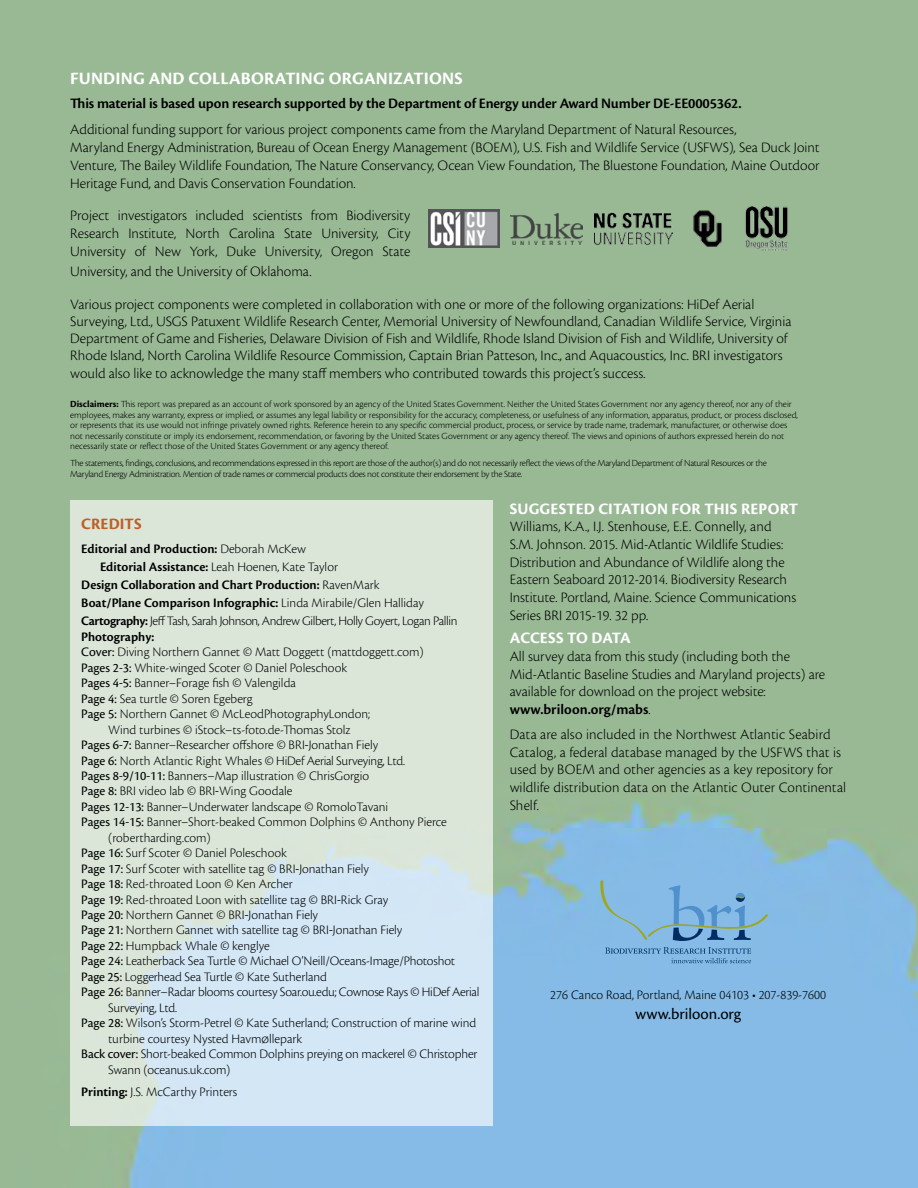
<style>
.page{position:relative;width:918px;height:1188px;background:#fff}
.page>*{position:absolute;margin:0;border:0;box-sizing:border-box;transform-origin:0 0}
.t1{font:700 18px "Cronos Pro";letter-spacing:.015em;color:#fff}
.t2{font:700 16.5px "Cronos Pro";letter-spacing:.005em;color:#fff}
.t3{font:16.5px "Cronos Pro";color:#000}
.t4{font:700 16.5px "Cronos Pro";letter-spacing:.005em;color:#be5f28}
.t5{font:300 15px/18px "Cronos Pro";color:#000}
.t6{font:600 15px "Cronos Pro";letter-spacing:-.01em;color:#000}
.t7{font:300 13.5px/15.5px "Cronos Pro";letter-spacing:-.005em;color:#000;text-align:center}
.t8{font:600 13.5px "Cronos Pro";color:#000}
.t9{font:300 13.5px/16.2px "Cronos Pro";letter-spacing:-.03em;color:#000}
.t10{font:300 9.75px/10.5px "Cronos Pro";letter-spacing:-.01em;color:#000}
.t11{font:300 9.75px/10.5px "Cronos Pro";letter-spacing:-.03em;color:#000}
.s1{font-weight:700}
.s2{font-weight:300}
.s3{font-weight:600}
.s4{font-weight:400}
.s5{font-family:"Myriad Pro";font-weight:400;font-stretch:condensed}
</style>
<div class="page">
<img style="left:0;top:0;width:918px;height:1188px">
<svg style="left:70px;top:500px;width:422px;height:625px;background:#d8e6e1"></svg>
<img style="left:429px;top:210px;width:71px;height:38px">
<img style="left:510px;top:213px;width:72px;height:31px">
<img style="left:595px;top:211px;width:78px;height:35px">
<img style="left:691px;top:209px;width:33px;height:39px">
<img style="left:743px;top:207px;width:47px;height:43px">
<svg style="left:600px;top:880px;width:168px;height:83px;background:#7cb1d8"></svg>
<h4 class="t1" style="left:70px;top:68px;width:394px">FUNDING AND COLLABORATING ORGANIZATIONS</h4>
<h5 class="t6" style="left:70px;top:95px;width:673px">Tis material is based upon research supported by the Department of Energy under Award Number DE-EE0005362.</h5>
<p class="t5" style="left:70px;top:120px;width:751px">Additional funding support for various project components came from the Maryland Department of Natural Resources,<br>Maryland Energy Administration, Bureau of Ocean Energy Management (BOEM), U.S. Fish and Wildlife Service (USFWS), Sea Duck Joint Venture, Te Bailey Wildlife Foundation, Te Nature Conservancy, Ocean View Foundation, Te Bluestone Foundation, Maine Outdoor Heritage Fund, and Davis Conservation Foundation.</p>
<p class="t5" style="left:70px;top:206px;width:342px;text-align:justify">Project investigators included scientists from Biodiversity Research Institute, North Carolina State University, City University of New York, Duke University, Oregon State</p>
<p class="t5" style="left:70px;top:262px;width:243px">University, and the University of Oklahoma.</p>
<p class="t5" style="left:70px;top:295px;width:723px;line-height:17.2px">Various project components were completed in collaboration with one or more of the following organizations: HiDef Aerial Surveying, Ltd., USGS Patuxent Wildlife Research Center, Memorial University of Newfoundland, Canadian Wildlife Service, Virginia Department of Game and Fisheries, Delaware Division of Fish and Wildlife, Rhode Island Division of Fish and Wildlife, University of Rhode Island, North Carolina Wildlife Resource Commission, Captain Brian Patteson, Inc., and Aquacoustics, Inc. BRI investigators would also like to acknowledge the many staf members who contributed towards this project’s success.</p>
<p class="t10" style="left:70px;top:399px;width:729px"><span class="s1">DISCLAIMERS:</span> Tis report was prepared as an account of work sponsored by an agency of the United States Government. Neither the United States Government nor any agency thereof, nor any of their employees, makes any warranty, express or implied, or assumes any legal liability or responsibility for the accuracy, completeness, or usefulness of any information, apparatus, product, or process disclosed, or represents that its use would not infringe privately owned rights. Reference herein to any specifc commercial product, process, or service by trade name, trademark, manufacturer, or otherwise does not necessarily constitute or imply its endorsement, recommendation, or favoring by the United States Government or any agency thereof. Te views and opinions of authors expressed herein do not necessarily state or refect those of the United States Government or any agency thereof.</p>
<p class="t11" style="left:70px;top:458px;width:698px">Te statements, fndings, conclusions, and recommendations expressed in this report are those of the author(s) and do not necessarily refect the views of the Maryland Department of Natural Resources or the<br>Maryland Energy Administration. Mention of trade names or commercial products does not constitute their endorsement by the State.</p>
<h4 class="t2" style="left:510px;top:499px;width:290px">SUGGESTED CITATION FOR THIS REPORT</h4>
<p class="t4" style="left:81px;top:515px;width:62px">CREDITS</p>
<p class="t5" style="left:510px;top:518px;width:263px">Williams, K.A., I.J. Stenhouse, E.E. Connelly, and</p>
<p class="t5" style="left:510px;top:535px;width:275px">S.M. Johnson. 2015. Mid-Atlantic Wildlife Studies:</p>
<p class="t8" style="left:81px;top:541px;width:226px">Editorial and Production: <span class="s2">Deborah McKew</span></p>
<p class="t5" style="left:510px;top:553px;width:277px">Distribution and Abundance of Wildlife along the</p>
<p class="t7" style="left:100px;top:559px;width:240px"><span class="s3">Editorial Assistance:</span> Leah Hoenen, Kate Taylor</p>
<p class="t8" style="left:81px;top:577px;width:300px">Design Collaboration and Chart Production: <span class="s2">RavenMark</span></p>
<p class="t5" style="left:510px;top:571px;width:279px">Eastern Seaboard 2012-2014. Biodiversity Research</p>
<p class="t5" style="left:510px;top:588px;width:288px">Institute. Portland, Maine. Science Communications</p>
<p class="t8" style="left:81px;top:595px;width:344px">Boat/Plane Comparison Infographic: <span class="s2">Linda Mirabile/Glen Halliday</span></p>
<p class="t5" style="left:510px;top:606px;width:140px">Series BRI 2015-19. 32 pp.</p>
<p class="t9" style="left:81px;top:612px;width:378px"><span class="s3">Cartography:</span> Jef Tash, Sarah Johnson, Andrew Gilbert, Holly Goyert, Logan Pallin<br><span class="s3">Photography:</span></p>
<p class="t2" style="left:510px;top:629px;width:122px">ACCESS TO DATA</p>
<p class="t7" style="left:81px;top:644px;width:344px"><span class="s4">Cover:</span> Diving Northern Gannet © Matt Doggett (mattdoggett.com)</p>
<p class="t5" style="left:510px;top:647px;width:282px">All survey data from this study (including both the</p>
<p class="t7" style="left:81px;top:660px;width:268px"><span class="s4">Pages 2</span><span class="s5">-</span><span class="s4">3:</span> White-winged Scoter © Daniel Poleschook</p>
<p class="t5" style="left:510px;top:665px;width:317px">Mid-Atlantic Baseline Studies and Maryland projects) are</p>
<p class="t7" style="left:81px;top:675px;width:216px"><span class="s4">Pages 4</span><span class="s5">-</span><span class="s4">5:</span> Banner–Forage fsh © Valengilda</p>
<p class="t5" style="left:510px;top:682px;width:258px">available for download on the project website:</p>
<p class="t7" style="left:81px;top:691px;width:173px"><span class="s4">Page 4:</span> Sea turtle © Soren Egeberg</p>
<h5 class="t6" style="left:510px;top:701px;width:142px">www.briloon.org/mabs<span class="s2">.</span></h5>
<p class="t7" style="left:81px;top:706px;width:290px"><span class="s4">Page 5:</span> Northern Gannet © McLeodPhotographyLondon;<br>Wind turbines © iStock–ts-foto.de-Tomas Stolz</p>
<p class="t5" style="left:510px;top:726px;width:322px">Data are also included in the Northwest Atlantic Seabird</p>
<p class="t7" style="left:81px;top:737px;width:298px"><span class="s4">Pages 6</span><span class="s5">-</span><span class="s4">7:</span> Banner–Researcher ofshore © BRI<span class="s5">-</span>Jonathan Fiely</p>
<p class="t5" style="left:510px;top:743px;width:333px">Catalog, a federal database managed by the USFWS that is</p>
<p class="t7" style="left:81px;top:753px;width:325px"><span class="s4">Page 6:</span> North Atlantic Right Whales © HiDef Aerial Surveying, Ltd.</p>
<p class="t5" style="left:510px;top:761px;width:325px">used by BOEM and other agencies as a key repository for</p>
<p class="t7" style="left:81px;top:768px;width:289px;text-align:left"><span class="s4">Pages 8</span><span class="s5">-</span><span class="s4">9/10</span><span class="s5">-</span><span class="s4">11:</span> Banners–Map illustration © ChrisGorgio<br><span class="s4">Page 8:</span> BRI video lab © BRI<span class="s5">-</span>Wing Goodale</p>
<p class="t5" style="left:510px;top:778px;width:338px">wildlife distribution data on the Atlantic Outer Continental</p>
<p class="t7" style="left:81px;top:799px;width:309px"><span class="s4">Pages 12</span><span class="s5">-</span><span class="s4">13:</span> Banner–Underwater landscape © RomoloTavani</p>
<p class="t5" style="left:510px;top:796px;width:31px">Shelf.</p>
<p class="t7" style="left:81px;top:814px;width:367px"><span class="s4">Pages 14</span><span class="s5">-</span><span class="s4">15:</span> Banner–Short-beaked Common Dolphins © Anthony Pierce</p>
<p class="t7" style="left:108px;top:830px;width:104px">(robertharding.com)</p>
<p class="t7" style="left:81px;top:845px;width:207px"><span class="s4">Page 16:</span> Surf Scoter © Daniel Poleschook</p>
<p class="t7" style="left:81px;top:861px;width:289px"><span class="s4">Page 17:</span> Surf Scoter with satellite tag © BRI<span class="s5">-</span>Jonathan Fiely</p>
<p class="t7" style="left:81px;top:876px;width:213px"><span class="s4">Page 18:</span> Red-throated Loon © Ken Archer</p>
<p class="t7" style="left:81px;top:892px;width:309px"><span class="s4">Page 19:</span> Red-throated Loon with satellite tag © BRI<span class="s5">-</span>Rick Gray</p>
<p class="t7" style="left:81px;top:907px;width:238px"><span class="s4">Page 20:</span> Northern Gannet © BRI<span class="s5">-</span>Jonathan Fiely</p>
<p class="t7" style="left:81px;top:922px;width:323px"><span class="s4">Page 21:</span> Northern Gannet with satellite tag © BRI<span class="s5">-</span>Jonathan Fiely</p>
<p class="t7" style="left:81px;top:938px;width:190px"><span class="s4">Page 22:</span> Humpback Whale © kenglye</p>
<p class="t7" style="left:81px;top:953px;width:375px"><span class="s4">Page 24:</span> Leatherback Sea Turtle © Michael O’Neill/Oceans-Image/Photoshot</p>
<p class="t7" style="left:81px;top:969px;width:247px"><span class="s4">Page 25:</span> Loggerhead Sea Turtle © Kate Sutherland</p>
<p class="t7" style="left:81px;top:984px;width:400px"><span class="s4">Page 26:</span> Banner–Radar blooms courtesy Soar.ou.edu; Cownose Rays © HiDef Aerial</p>
<p class="t7" style="left:550px;top:987px;width:277px">276 Canco Road, Portland, Maine 04103 • 207-839-7600</p>
<p class="t7" style="left:108px;top:1000px;width:70px">Surveying, Ltd.</p>
<p class="t3" style="left:635px;top:1005px;width:108px">www.briloon.org</p>
<p class="t7" style="left:81px;top:1015px;width:397px"><span class="s4">Page 28:</span> Wilson’s Storm-Petrel © Kate Sutherland; Construction of marine wind</p>
<p class="t7" style="left:108px;top:1031px;width:196px">turbine courtesy Nysted HavmØllepark</p>
<p class="t7" style="left:81px;top:1046px;width:398px"><span class="s4">Back cover:</span> Short-beaked Common Dolphins preying on mackerel © Christopher</p>
<p class="t7" style="left:108px;top:1062px;width:124px">Swann (oceanus.uk.com)</p>
<p class="t7" style="left:81px;top:1084px;width:158px"><span class="s3">Printing:</span> J.S. McCarthy Printers</p>
</div>
